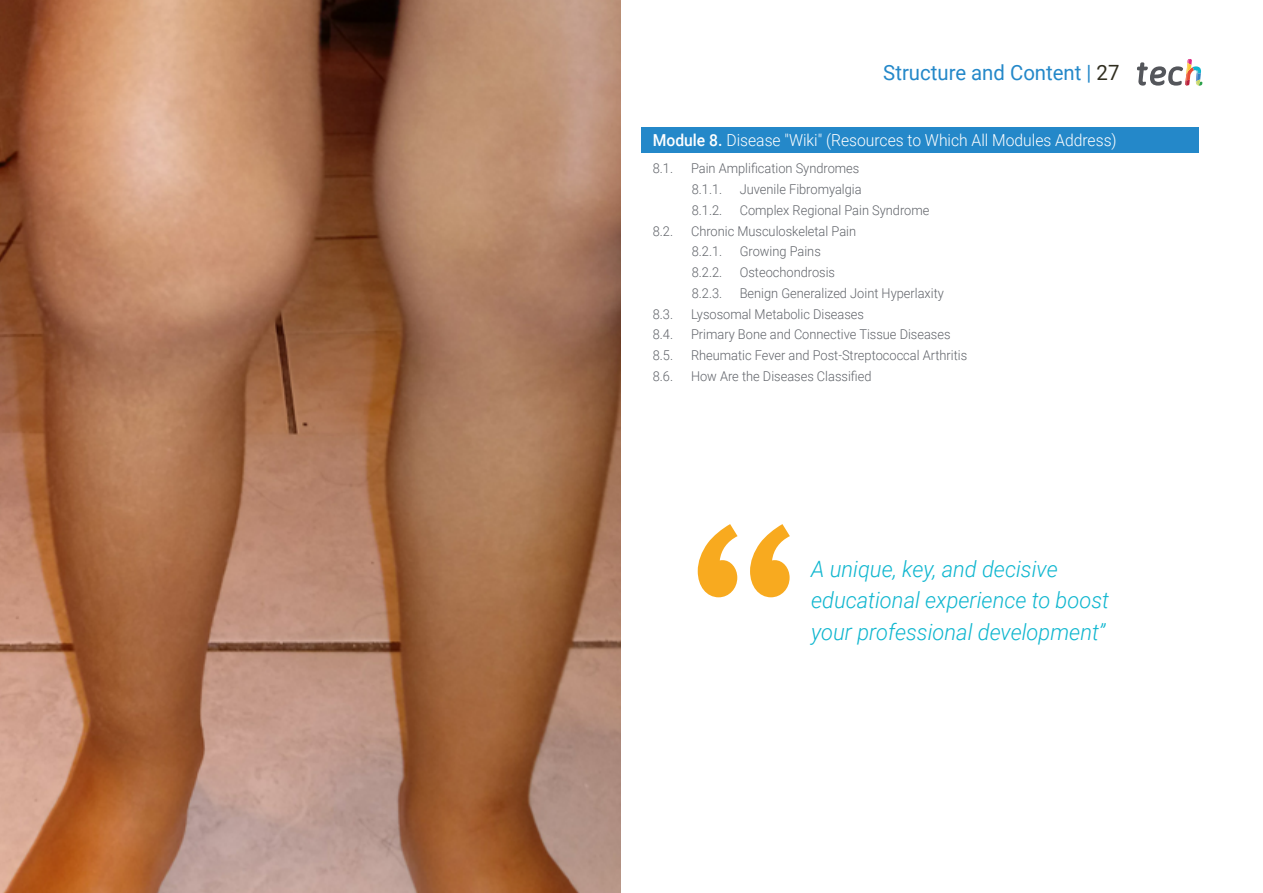
<style>
.page{position:relative;width:1263px;height:893px;background:#fff}
.page>*{position:absolute;margin:0;border:0;box-sizing:border-box;transform-origin:0 0}
.t1{font:italic 300 22.5px/31.5px "Roboto";color:#0fb6cf}
.t2{font:21px "Roboto";color:#2488c9}
.t3{font:300 16.5px "Roboto";color:#fff;scale:.95 1}
.t4{font:300 13.5px/20.7px "Roboto";color:#61646a;scale:.95 1}
.s1{color:#312e20}
.s2{font-weight:500}
</style>
<div class="page">
<svg style="left:1137px;top:59px;width:65px;height:27px"></svg>
<div style="left:642px;top:127px;width:557px;height:25px;background:#2488c9"></div>
<img style="left:0;top:0;width:621px;height:893px">
<svg style="left:698px;top:524px;width:92px;height:73px"></svg>
<h2 class="t2" style="left:883px;top:57px;width:238px">Structure and Content | <span class="s1">27</span></h2>
<p class="t3" style="left:653px;top:129px;width:490px"><span class="s2">Module 8.</span> Disease "Wiki" (Resources to Which All Modules Address)</p>
<p class="t4" style="left:653px;top:158px;width:23px">8.1.</p>
<p class="t4" style="left:691px;top:158px;width:179px">Pain Amplification Syndromes<br>8.1.1.</p>
<p class="t4" style="left:740px;top:178px;width:130px">Juvenile Fibromyalgia</p>
<p class="t4" style="left:692px;top:199px;width:34px">8.1.2.</p>
<p class="t4" style="left:740px;top:199px;width:201px">Complex Regional Pain Syndrome</p>
<p class="t4" style="left:653px;top:220px;width:23px">8.2.</p>
<p class="t4" style="left:691px;top:220px;width:175px">Chronic Musculoskeletal Pain<br>8.2.1.</p>
<p class="t4" style="left:740px;top:241px;width:87px">Growing Pains</p>
<p class="t4" style="left:692px;top:261px;width:34px">8.2.2.</p>
<p class="t4" style="left:740px;top:261px;width:102px">Osteochondrosis</p>
<p class="t4" style="left:692px;top:282px;width:34px">8.2.3.</p>
<p class="t4" style="left:740px;top:282px;width:216px">Benign Generalized Joint Hyperlaxity</p>
<p class="t4" style="left:653px;top:303px;width:23px">8.3.</p>
<p class="t4" style="left:691px;top:303px;width:184px">Lysosomal Metabolic Diseases</p>
<p class="t4" style="left:653px;top:324px;width:23px">8.4.</p>
<p class="t4" style="left:691px;top:324px;width:275px">Primary Bone and Connective Tissue Diseases</p>
<p class="t4" style="left:653px;top:344px;width:23px">8.5.</p>
<p class="t4" style="left:691px;top:344px;width:292px">Rheumatic Fever and Post-Streptococcal Arthritis</p>
<p class="t4" style="left:653px;top:365px;width:23px">8.6.</p>
<p class="t4" style="left:691px;top:365px;width:191px">How Are the Diseases Classified</p>
<h1 class="t1" style="left:811px;top:552px;width:299px">A unique, key, and decisive educational experience to boost your professional development”</h1>
</div>
